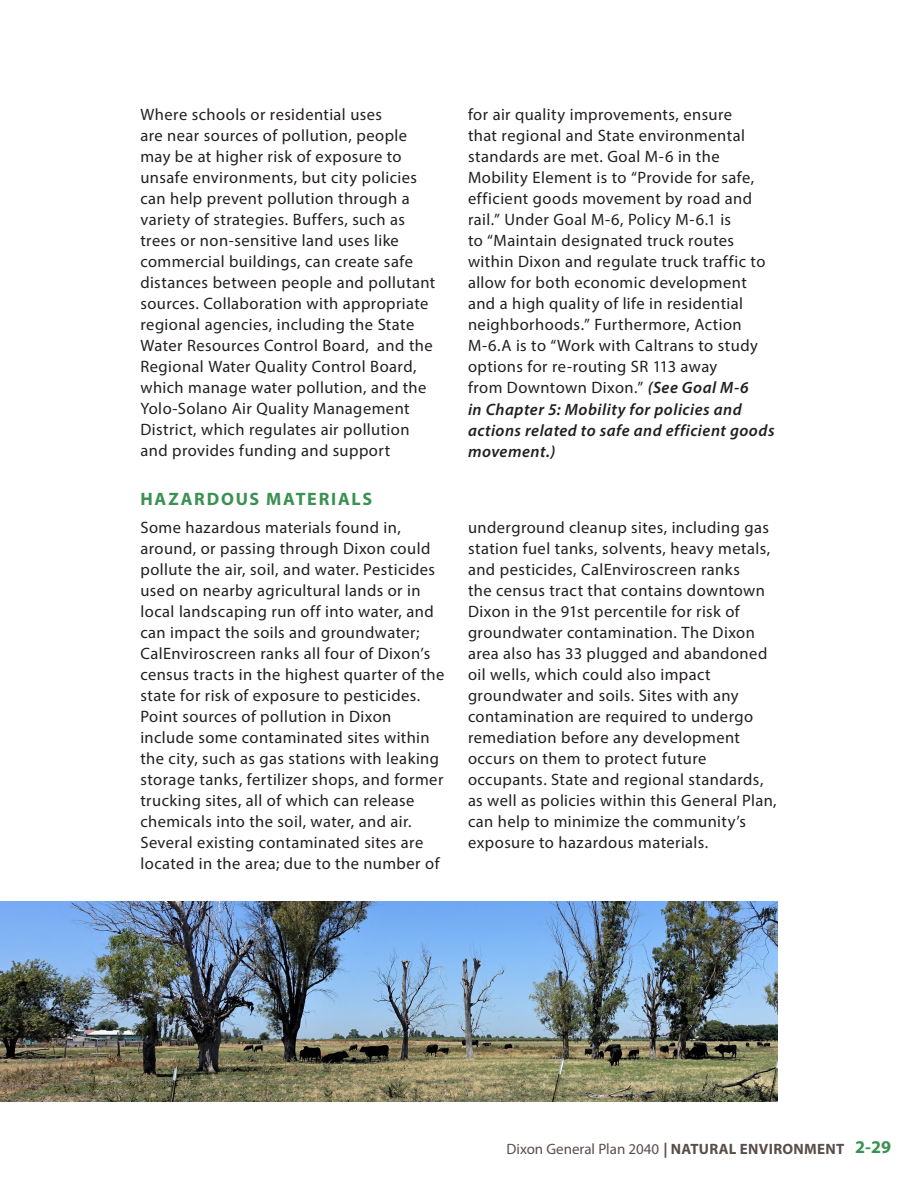
<style>
.page{position:relative;width:918px;height:1188px;background:#fff}
.page>*{position:absolute;margin:0;border:0;box-sizing:border-box;transform-origin:0 0}
.Heading_3{font:700 18px "Myriad Pro";letter-spacing:.1em;color:#3a9151}
.t1{font:16.5px/21px "Myriad Pro";letter-spacing:.025em;color:#231f20}
.t2{font:15px "Myriad Pro";color:#5a4e4c}
.s1{font-weight:600;font-style:italic}
.s2{font-weight:700}
.s3{font-weight:700;font-size:18px;color:#3a9151}
</style>
<div class="page">
<img style="left:0;top:902px;width:778px;height:200px">
<p class="t1" style="left:140px;top:104px;width:296px">Where schools or residential uses<br>are near sources of pollution, people may be at higher risk of exposure to unsafe environments, but city policies can help prevent pollution through a variety of strategies. Buffers, such as trees or non-sensitive land uses like commercial buildings, can create safe distances between people and pollutant sources. Collaboration with appropriate regional agencies, including the State Water Resources Control Board, and the Regional Water Quality Control Board, which manage water pollution, and the Yolo-Solano Air Quality Management District, which regulates air pollution and provides funding and support</p>
<p class="t1" style="left:468px;top:104px;width:308px">for air quality improvements, ensure<br>that regional and State environmental standards are met. Goal M-6 in the Mobility Element is to “Provide for safe, efficient goods movement by road and rail.” Under Goal M-6, Policy M-6.1 is<br>to “Maintain designated truck routes within Dixon and regulate truck traffic to allow for both economic development and a high quality of life in residential neighborhoods.” Furthermore, Action M-6.A is to “Work with Caltrans to study options for re-routing SR 113 away<br>from Downtown Dixon.” <span class="s1">(See Goal M-6<br>in Chapter 5: Mobility for policies and actions related to safe and efficient goods movement.)</span></p>
<p class="Heading_3" style="left:141px;top:487px;width:233px">HAZARDOUS MATERIALS</p>
<p class="t1" style="left:140px;top:516px;width:306px">Some hazardous materials found in, around, or passing through Dixon could pollute the air, soil, and water. Pesticides used on nearby agricultural lands or in local landscaping run off into water, and can impact the soils and groundwater; CalEnviroscreen ranks all four of Dixon’s census tracts in the highest quarter of the state for risk of exposure to pesticides.<br>Point sources of pollution in Dixon include some contaminated sites within the city, such as gas stations with leaking storage tanks, fertilizer shops, and former trucking sites, all of which can release chemicals into the soil, water, and air.<br>Several existing contaminated sites are located in the area; due to the number of</p>
<p class="t1" style="left:468px;top:516px;width:310px">underground cleanup sites, including gas station fuel tanks, solvents, heavy metals, and pesticides, CalEnviroscreen ranks<br>the census tract that contains downtown Dixon in the 91st percentile for risk of groundwater contamination. The Dixon area also has 33 plugged and abandoned oil wells, which could also impact groundwater and soils. Sites with any contamination are required to undergo remediation before any development occurs on them to protect future occupants. State and regional standards, as well as policies within this General Plan, can help to minimize the community’s exposure to hazardous materials.</p>
<p class="t2" style="left:507px;top:1140px;width:386px">Dixon General Plan 2040 <span class="s2">| NATURAL ENVIRONMENT</span> <span class="s3">2-29</span></p>
</div>
